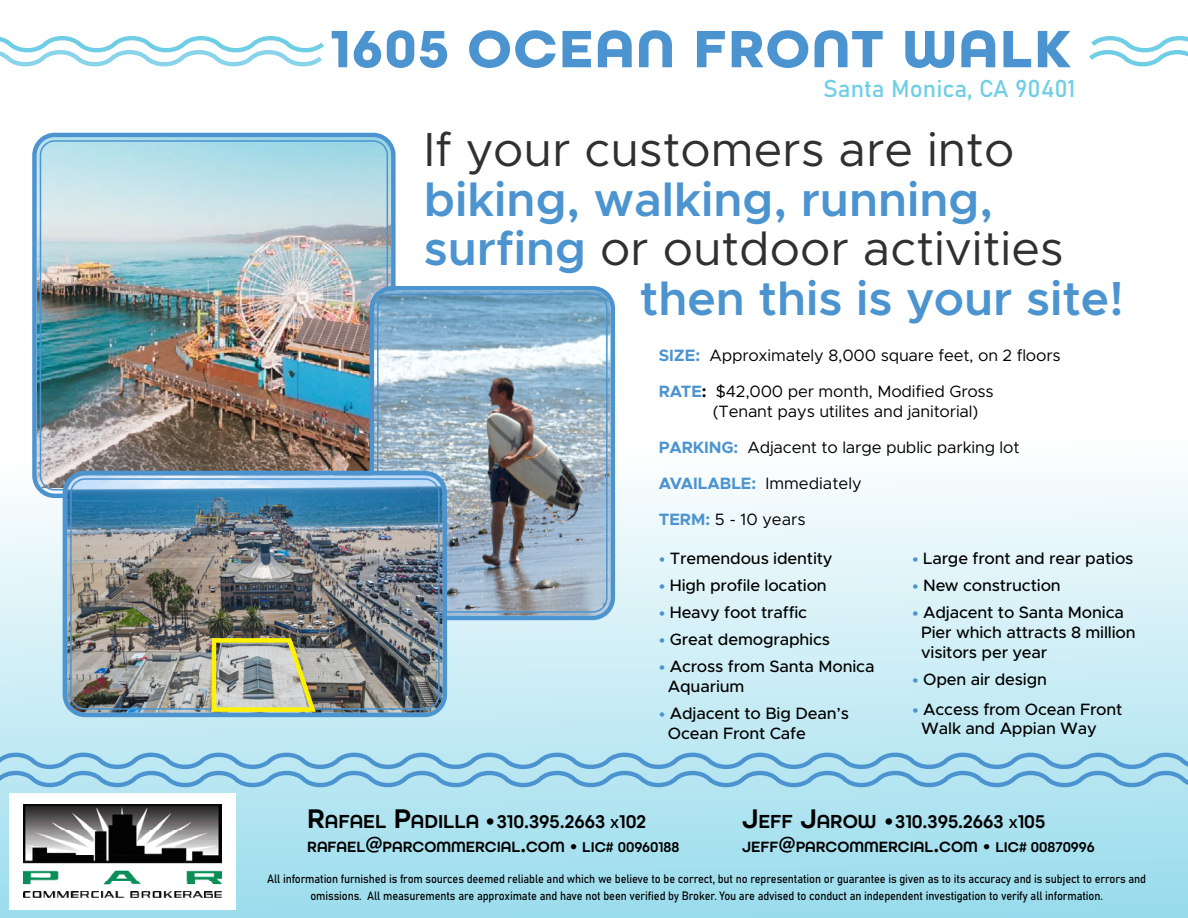
<style>
.page{position:relative;width:1188px;height:918px;background:#fff}
.page>*{position:absolute;margin:0;border:0;box-sizing:border-box;transform-origin:0 0}
.t1{font:700 55.5px "All Round Gothic";letter-spacing:.02em;color:#4c94d0;scale:1.06 1}
.t2{font:48px "Metropolis";color:#322f2f}
.t3{font:600 48px "Metropolis";color:#4c94d0}
.t4{font:24px "Bahnschrift";color:#6fcee5}
.t5{font:600 19.5px "All Round Gothic";color:#000}
.t6{font:500 16.5px/19.8px "Metropolis";letter-spacing:-.01em;color:#000}
.t7{font:16.5px/36px "Metropolis";letter-spacing:-.01em;color:#000}
.t8{font:600 15.75px "All Round Gothic";color:#000}
.t9{font:12px/16.5px "Bahnschrift";letter-spacing:-.01em;color:#000;text-align:center;scale:.91 1}
.s1{font-weight:600;color:#4c94d0}
.s2{font-weight:700;color:#4c94d0}
.s3{font-weight:700}
.s4{font-family:"All Round Gothic";font-weight:600;color:#4c94d0}
.s5{font-size:28.5px}
.s6{font-size:19.95px}
.s7{font-size:24px}
.s8{font-size:13.65px}
.s9{font-size:22.5px}
.s10{font-size:19.5px}
.s11{font-size:15px}
</style>
<div class="page">
<div style="left:0;top:253px;width:1188px;height:665px;background:linear-gradient(to bottom,#fff,#a1dfed)"></div>
<svg style="left:0;top:747px;width:1188px;height:46px;background:#a2d5ea"></svg>
<img style="left:37px;top:138px;width:354px;height:350px">
<div style="left:32px;top:133px;width:364px;height:365px;border:4px solid #4c94d0;border-radius:20px"></div>
<div style="left:40px;top:140px;width:348px;height:351px;border:2px solid #4c94d0;border-radius:14px"></div>
<img style="left:374px;top:291px;width:237px;height:325px">
<div style="left:370px;top:286px;width:245px;height:334px;border:4px solid #4c94d0;border-radius:20px"></div>
<div style="left:377px;top:294px;width:231px;height:319px;border:2px solid #4c94d0;border-radius:14px"></div>
<img style="left:67px;top:475px;width:376px;height:238px">
<div style="left:63px;top:471px;width:384px;height:246px;border:4px solid #4c94d0;border-radius:20px"></div>
<div style="left:70px;top:478px;width:370px;height:232px;border:2px solid #4c94d0;border-radius:14px"></div>
<svg style="left:0;top:36px;width:324px;height:31px"></svg>
<svg style="left:1089px;top:36px;width:99px;height:31px"></svg>
<div style="left:9px;top:793px;width:226px;height:117px;background:#fff"></div>
<img style="left:23px;top:805px;width:199px;height:92px">
<img style="left:209px;top:636px;width:110px;height:78px">
<h1 class="t1" style="left:330px;top:16px;width:701px">1605 OCEAN FRONT WALK</h1>
<h3 class="t4" style="left:823px;top:71px;width:254px">Santa Monica, CA 90401</h3>
<h2 class="t2" style="left:424px;top:120px;width:592px">If your customers are into</h2>
<h2 class="t3" style="left:424px;top:169px;width:571px">biking, walking, running,</h2>
<h2 class="t2" style="left:424px;top:219px;width:641px"><span class="s1">surfing</span> or outdoor activities</h2>
<h2 class="t3" style="left:640px;top:268px;width:485px">then this is your site!</h2>
<h3 class="t7" style="left:659px;top:337px;width:404px"><span class="s2">SIZE:</span> Approximately 8,000 square feet, on 2 floors<br><span class="s2">RATE</span><span class="s3">:</span> $42,000 per month, Modified Gross</h3>
<h3 class="t7" style="left:659px;top:393px;width:362px;text-indent:54px">(Tenant pays utilites and janitorial)<br><span class="s2">PARKING:</span> Adjacent to large public parking lot<br><span class="s2">AVAILABLE:</span> Immediately<br><span class="s2">TERM:</span> 5 - 10 years</h3>
<h3 class="t6" style="left:659px;top:549px;width:175px"><span class="s4">•</span> Tremendous identity</h3>
<h3 class="t6" style="left:659px;top:576px;width:170px"><span class="s4">•</span> High profile location</h3>
<h3 class="t6" style="left:659px;top:603px;width:150px"><span class="s4">•</span> Heavy foot traffic</h3>
<h3 class="t6" style="left:659px;top:630px;width:173px"><span class="s4">•</span> Great demographics</h3>
<h3 class="t6" style="left:668px;top:657px;width:208px;text-indent:-9px"><span class="s4">•</span> Across from Santa Monica<br>Aquarium</h3>
<h3 class="t6" style="left:668px;top:703px;width:183px;text-indent:-9px"><span class="s4">•</span> Adjacent to Big Dean’s<br>Ocean Front Cafe</h3>
<h3 class="t6" style="left:912px;top:549px;width:223px"><span class="s4">•</span> Large front and rear patios</h3>
<h3 class="t6" style="left:912px;top:576px;width:150px"><span class="s4">•</span> New construction</h3>
<h3 class="t6" style="left:921px;top:603px;width:216px;text-indent:-9px"><span class="s4">•</span> Adjacent to Santa Monica<br>Pier which attracts 8 million visitors per year</h3>
<h3 class="t6" style="left:912px;top:669px;width:136px"><span class="s4">•</span> Open air design</h3>
<h3 class="t6" style="left:921px;top:699px;width:203px;text-indent:-9px"><span class="s4">•</span> Access from Ocean Front<br>Walk and Appian Way</h3>
<h3 class="t5" style="left:307px;top:810px;width:341px"><span class="s5">R</span><span class="s6">AFAEL</span> <span class="s5">P</span><span class="s6">ADILLA</span> <span class="s7">•</span> 310.395.2663 <span class="s8">X</span>102</h3>
<h3 class="t8" style="left:307px;top:838px;width:374px">RAFAEL<span class="s9">@</span>PARCOMMERCIAL<span class="s9">.</span>COM <span class="s10">•</span> <span class="s11">LIC#</span> <span class="s11">00960188</span></h3>
<h3 class="t5" style="left:742px;top:810px;width:305px"><span class="s5">J</span><span class="s6">EFF</span> <span class="s5">J</span><span class="s6">AROW</span> <span class="s7">•</span> 310.395.2663 <span class="s8">X</span>105</h3>
<h3 class="t8" style="left:742px;top:838px;width:354px">JEFF<span class="s9">@</span>PARCOMMERCIAL<span class="s9">.</span>COM <span class="s10">•</span> <span class="s11">LIC#</span> <span class="s11">00870996</span></h3>
<p class="t9" style="left:267px;top:870px;width:967px">All information furnished is from sources deemed reliable and which we believe to be correct, but no representation or guarantee is given as to its accuracy and is subject to errors and omissions. All measurements are approximate and have not been verified by Broker. You are advised to conduct an independent investigation to verify all information.</p>
</div>
